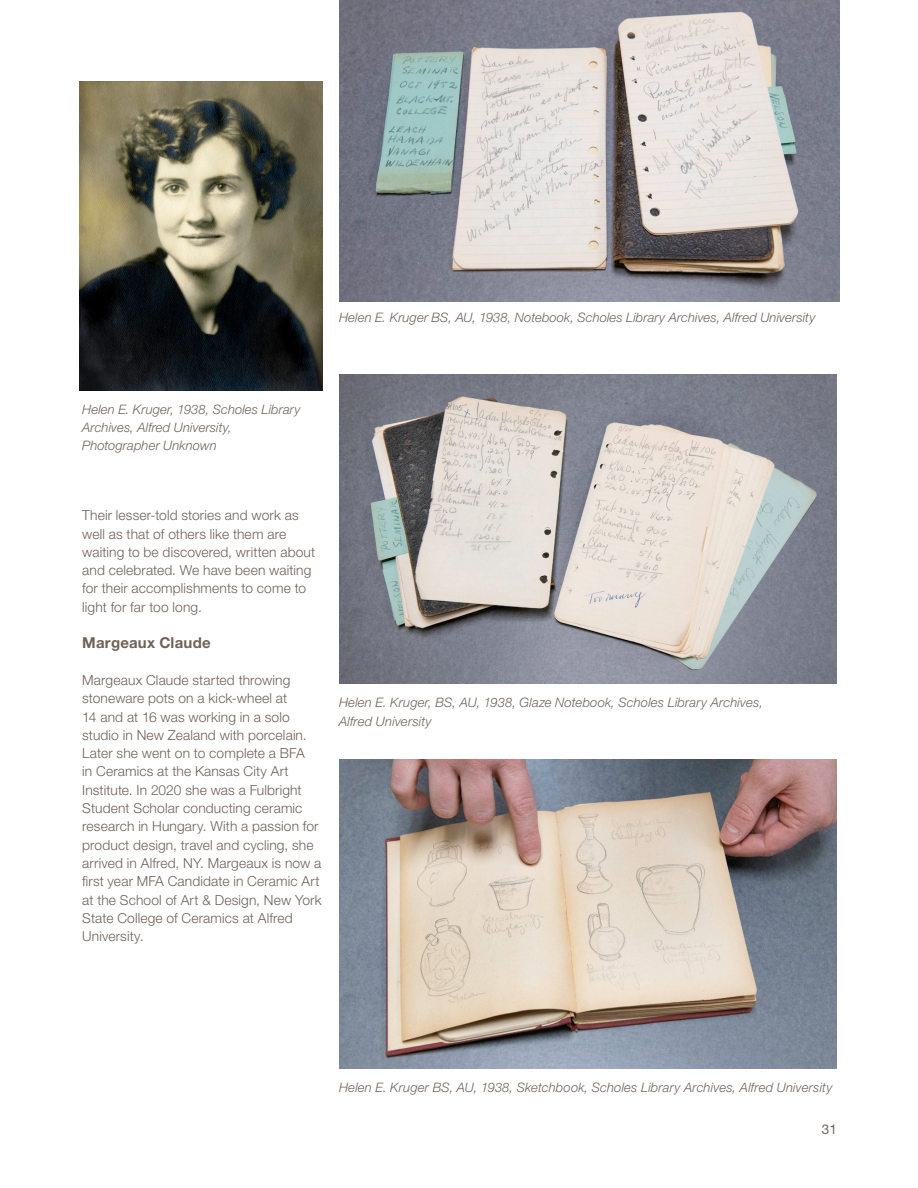
<style>
.page{position:relative;width:918px;height:1188px;background:#fff}
.page>*{position:absolute;margin:0;border:0;box-sizing:border-box;transform-origin:0 0}
.t1{font:700 15px "Helvetica Neue LT Std";letter-spacing:.015em;color:#716259}
.t2{font:300 13.8px/18.3px "Helvetica Neue LT Std";letter-spacing:.01em;color:#716259}
.t3{font:13.5px "Helvetica Neue LT Std";color:#716259}
.t4{font:italic 300 13.05px/18.3px "Helvetica Neue LT Std";letter-spacing:.01em;color:#716259}
</style>
<div class="page">
<img style="left:339px;top:0;width:500px;height:302px">
<img style="left:339px;top:760px;width:498px;height:308px">
<img style="left:339px;top:375px;width:498px;height:308px">
<img style="left:80px;top:82px;width:242px;height:308px">
<p class="t4" style="left:339px;top:308px;width:478px">Helen E. Kruger BS, AU, 1938, Notebook, Scholes Library Archives, Alfred University</p>
<p class="t4" style="left:82px;top:400px;width:220px">Helen E. Kruger, 1938, Scholes Library<br>Archives, Alfred University,<br>Photographer Unknown</p>
<p class="t2" style="left:82px;top:506px;width:235px">Their lesser-told stories and work as well as that of others like them are waiting to be discovered, written about and celebrated. We have been waiting for their accomplishments to come to light for far too long.</p>
<p class="t1" style="left:82px;top:634px;width:130px">Margeaux Claude</p>
<p class="t2" style="left:82px;top:671px;width:241px">Margeaux Claude started throwing stoneware pots on a kick-wheel at<br>14 and at 16 was working in a solo studio in New Zealand with porcelain.<br>Later she went on to complete a BFA<br>in Ceramics at the Kansas City Art Institute. In 2020 she was a Fulbright Student Scholar conducting ceramic research in Hungary. With a passion for product design, travel and cycling, she arrived in Alfred, NY. Margeaux is now a first year MFA Candidate in Ceramic Art at the School of Art &amp; Design, New York State College of Ceramics at Alfred University.</p>
<p class="t4" style="left:339px;top:693px;width:425px">Helen E. Kruger, BS, AU, 1938, Glaze Notebook, Scholes Library Archives,<br>Alfred University</p>
<p class="t4" style="left:339px;top:1078px;width:495px">Helen E. Kruger BS, AU, 1938, Sketchbook, Scholes Library Archives, Alfred University</p>
<p class="t3" style="left:822px;top:1121px;width:17px">31</p>
</div>
